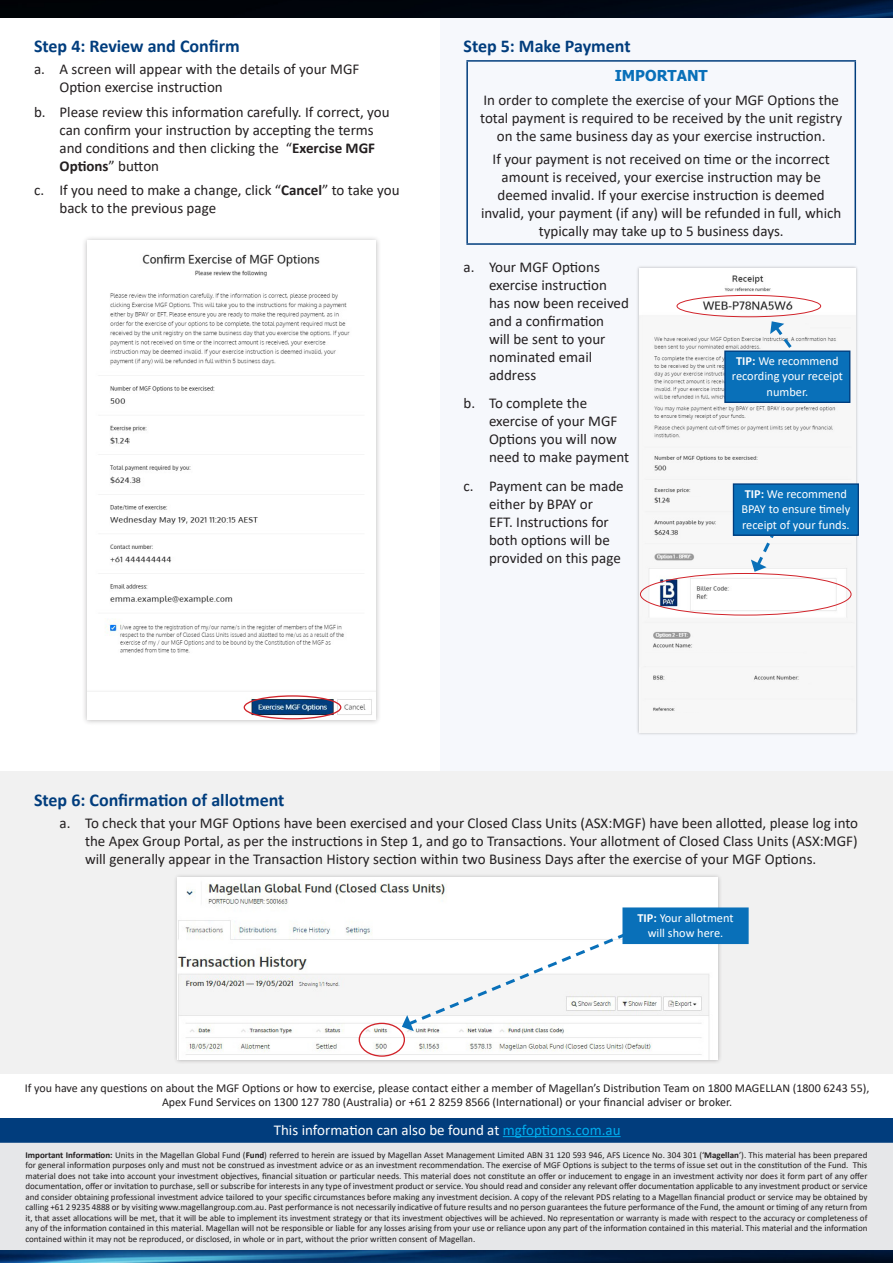
<style>
.page{position:relative;width:893px;height:1263px;background:#fff}
.page>*{position:absolute;margin:0;border:0;box-sizing:border-box;transform-origin:0 0}
.Step_X{font:700 18px "Calibri";color:#013d7d}
.Indent__12{font:15px/18px "Calibri";color:#231f20}
.Body_Text{font:15px/18px "Calibri";color:#231f20;text-align:center}
.Body_Text-2{font:15px "Calibri";color:#fff}
.Heading_2{font:700 15px "Tahoma";color:#0970b9}
.Table_text{font:12.3px/15.5px "Calibri";color:#fff;text-align:center}
.Important_Info_Text{font:12px/14.4px "Calibri";color:#231f20;text-align:center}
.t1{font:9px/10.5px "Calibri";color:#231f20;text-align:justify}
.s1{font-weight:700}
.s2{color:#00aeef}
</style>
<div class="page">
<div style="left:441px;top:17px;width:452px;height:761px;background:#f6f8fc"></div>
<div style="left:0;top:771px;width:893px;height:469px;background:#f1f1f1"></div>
<div style="left:82px;top:235px;width:299px;height:490px;background:#231f20;opacity:.3"></div>
<img style="left:88px;top:240px;width:288px;height:480px">
<div style="left:244px;top:695px;width:97px;height:24px;border:1px solid #d1232a;border-radius:50%"></div>
<img style="left:130px;top:437px;width:31px;height:10px">
<hr style="left:466px;top:60px;width:390px;height:2px;background:#013d7d">
<hr style="left:466px;top:62px;width:2px;height:181px;background:#013d7d">
<hr style="left:854px;top:62px;width:2px;height:181px;background:#013d7d">
<hr style="left:466px;top:243px;width:390px;height:2px;background:#013d7d">
<div style="left:173px;top:873px;width:549px;height:191px;background:#231f20;opacity:.3"></div>
<img style="left:178px;top:878px;width:540px;height:182px">
<div style="left:359px;top:1023px;width:46px;height:34px;border:1px solid #d1232a;border-radius:50%"></div>
<div style="left:623px;top:908px;width:125px;height:35px;background:#0970b9"></div>
<div style="left:622px;top:907px;width:127px;height:37px;border:1px solid #0970b9"></div>
<svg style="left:402px;top:930px;width:229px;height:101px"></svg>
<img style="left:0;top:0;width:893px;height:18px">
<div style="left:0;top:1142px;width:893px;height:119px;background:#e6e7e9"></div>
<img style="left:0;top:1250px;width:893px;height:13px">
<div style="left:0;top:1118px;width:893px;height:25px;background:#013d7d"></div>
<div style="left:0;top:1074px;width:893px;height:44px;background:#fff"></div>
<div style="left:636px;top:265px;width:223px;height:471px;background:#231f20;opacity:.3"></div>
<img style="left:639px;top:268px;width:217px;height:465px">
<svg style="left:751px;top:536px;width:35px;height:36px"></svg>
<img style="left:651px;top:683px;width:161px;height:9px">
<img style="left:651px;top:713px;width:63px;height:10px">
<img style="left:708px;top:592px;width:68px;height:10px">
<div style="left:640px;top:573px;width:211px;height:42px;border:1px solid #d1232a;border-radius:50%"></div>
<div style="left:733px;top:484px;width:125px;height:51px;background:#0970b9"></div>
<div style="left:733px;top:483px;width:126px;height:53px;border:1px solid #013d7d"></div>
<img style="left:650px;top:320px;width:200px;height:11px">
<img style="left:648px;top:323px;width:122px;height:10px">
<svg style="left:770px;top:321px;width:43px;height:29px"></svg>
<div style="left:725px;top:351px;width:125px;height:51px;background:#0970b9"></div>
<div style="left:724px;top:350px;width:126px;height:53px;border:1px solid #013d7d"></div>
<div style="left:676px;top:295px;width:145px;height:22px;border:1px solid #d1232a;border-radius:50%"></div>
<img style="left:645px;top:652px;width:162px;height:9px">
<img style="left:670px;top:496px;width:31px;height:9px">
<p class="Step_X" style="left:34px;top:33px;width:207px">Step 4: Review and Confirm</p>
<p class="Indent__12" style="left:60px;top:60px;width:301px;text-indent:-26px">a. A screen will appear with the details of your MGF<br>Option exercise instruction</p>
<p class="Indent__12" style="left:60px;top:102px;width:332px;text-indent:-26px">b. Please review this information carefully. If correct, you can confirm your instruction by accepting the terms and conditions and then clicking the “<span class="s1">Exercise MGF Options</span>” button</p>
<p class="Indent__12" style="left:60px;top:181px;width:341px;text-indent:-26px">c. If you need to make a change, click “<span class="s1">Cancel</span>” to take you back to the previous page</p>
<p class="Step_X" style="left:463px;top:33px;width:169px">Step 5: Make Payment</p>
<p class="Heading_2" style="left:615px;top:65px;width:95px">IMPORTANT</p>
<p class="Body_Text" style="left:480px;top:91px;width:364px">In order to complete the exercise of your MGF Options the total payment is required to be received by the unit registry on the same business day as your exercise instruction.</p>
<p class="Body_Text" style="left:481px;top:149px;width:362px">If your payment is not received on time or the incorrect amount is received, your exercise instruction may be deemed invalid. If your exercise instruction is deemed invalid, your payment (if any) will be refunded in full, which typically may take up to 5 business days.</p>
<p class="Indent__12" style="left:489px;top:257px;width:141px;text-indent:-26px">a. Your MGF Options exercise instruction has now been received and a confirmation<br>will be sent to your nominated email address</p>
<p class="Indent__12" style="left:489px;top:394px;width:142px;text-indent:-26px">b. To complete the exercise of your MGF<br>Options you will now need to make payment</p>
<p class="Indent__12" style="left:489px;top:477px;width:136px;text-indent:-26px">c. Payment can be made either by BPAY or<br>EFT. Instructions for both options will be provided on this page</p>
<p class="Table_text" style="left:732px;top:353px;width:113px"><span class="s1">TIP:</span> We recommend recording your receipt number.</p>
<p class="Table_text" style="left:741px;top:486px;width:110px;text-align:left"><span class="s1">TIP:</span> We recommend<br>BPAY to ensure timely receipt of your funds.</p>
<p class="Step_X" style="left:34px;top:787px;width:252px">Step 6: Confirmation of allotment</p>
<p class="Indent__12" style="left:85px;top:814px;width:775px;text-align:justify;text-indent:-26px">a. To check that your MGF Options have been exercised and your Closed Class Units (ASX:MGF) have been allotted, please log into the Apex Group Portal, as per the instructions in Step 1, and go to Transactions. Your allotment of Closed Class Units (ASX:MGF) will generally appear in the Transaction History section within two Business Days after the exercise of your MGF Options.</p>
<p class="Table_text" style="left:637px;top:910px;width:98px"><span class="s1">TIP:</span> Your allotment will show here.</p>
<p class="Important_Info_Text" style="left:25px;top:1080px;width:846px">If you have any questions on about the MGF Options or how to exercise, please contact either a member of Magellan’s Distribution Team on 1800 MAGELLAN (1800 6243 55),<br>Apex Fund Services on 1300 127 780 (Australia) or +61 2 8259 8566 (International) or your financial adviser or broker.</p>
<p class="Body_Text-2" style="left:274px;top:1119px;width:348px">This information can also be found at <span class="s2">mgfoptions.com.au</span></p>
<p class="t1" style="left:26px;top:1149px;width:843px"><span class="s1">Important Information:</span> Units in the Magellan Global Fund (<span class="s1">Fund</span>) referred to herein are issued by Magellan Asset Management Limited ABN 31 120 593 946, AFS Licence No. 304 301 (‘<span class="s1">Magellan</span>’). This material has been prepared for general information purposes only and must not be construed as investment advice or as an investment recommendation. The exercise of MGF Options is subject to the terms of issue set out in the constitution of the Fund. This material does not take into account your investment objectives, financial situation or particular needs. This material does not constitute an offer or inducement to engage in an investment activity nor does it form part of any offer documentation, offer or invitation to purchase, sell or subscribe for interests in any type of investment product or service. You should read and consider any relevant offer documentation applicable to any investment product or service and consider obtaining professional investment advice tailored to your specific circumstances before making any investment decision. A copy of the relevant PDS relating to a Magellan financial product or service may be obtained by calling +61 2 9235 4888 or by visiting www.magellangroup.com.au. Past performance is not necessarily indicative of future results and no person guarantees the future performance of the Fund, the amount or timing of any return from it, that asset allocations will be met, that it will be able to implement its investment strategy or that its investment objectives will be achieved. No representation or warranty is made with respect to the accuracy or completeness of any of the information contained in this material. Magellan will not be responsible or liable for any losses arising from your use or reliance upon any part of the information contained in this material. This material and the information contained within it may not be reproduced, or disclosed, in whole or in part, without the prior written consent of Magellan.</p>
</div>
